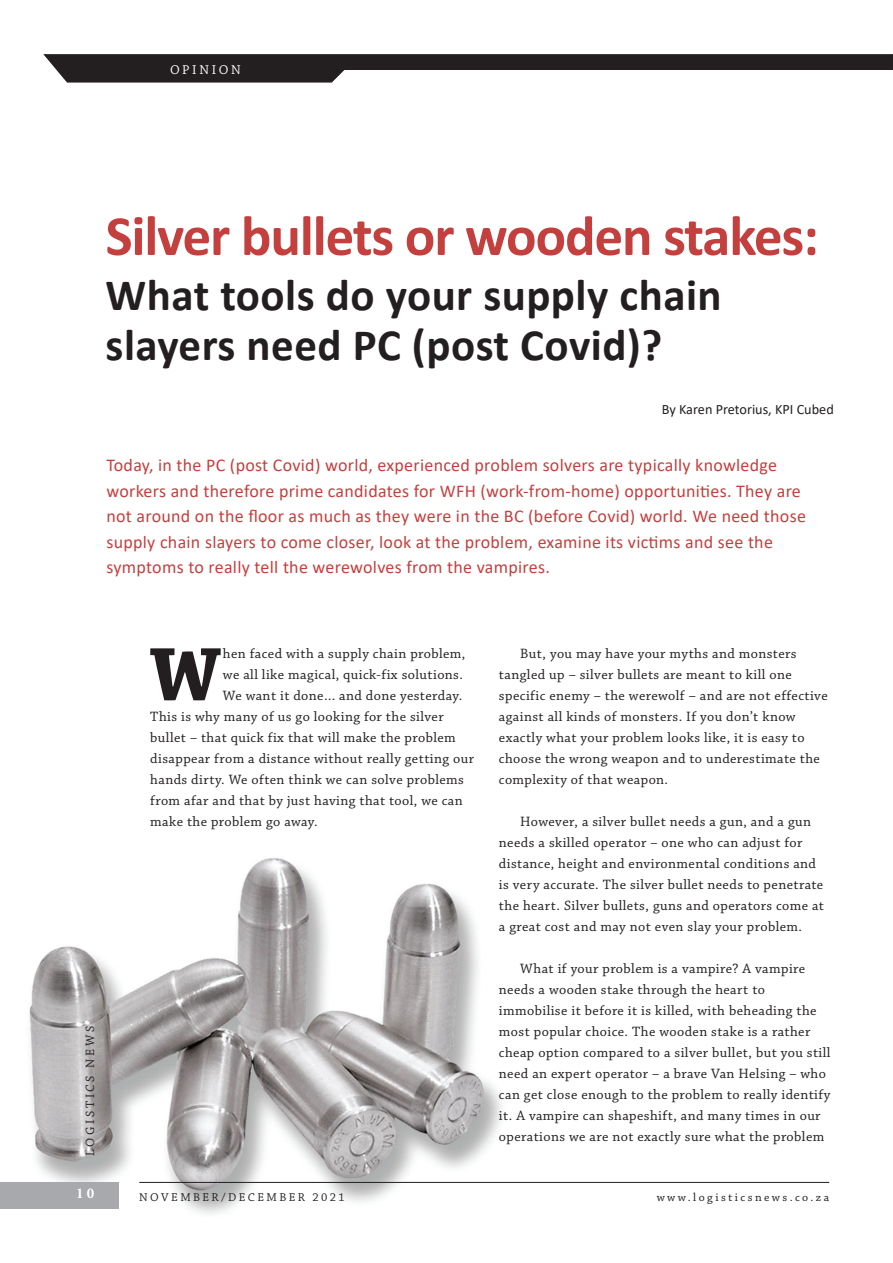
<style>
.page{position:relative;width:893px;height:1263px;background:#fff}
.page>*{position:absolute;margin:0;border:0;box-sizing:border-box;transform-origin:0 0}
.t1{font:700 78.75px "Chaparral Pro";color:#231f20}
.t2{font:700 57px "Calibri";letter-spacing:-.02em;color:#c4403e}
.t3{font:700 45px/49.5px "Calibri";letter-spacing:.01em;color:#231f20}
.t4{font:18px/25.5px "Calibri";letter-spacing:.015em;color:#c4403e}
.t5{font:700 15px "Minion Pro";color:#fff}
.t6{font:14.25px/21px "Chaparral Pro";letter-spacing:.03em;color:#231f20}
.t7{font:14.25px "Calibri";color:#231f20}
.t8{font:13.5px "Chaparral Pro";letter-spacing:.195em;color:#fff}
.t9{font:12.75px "Chaparral Pro";letter-spacing:.2em;color:#231f20}
.t10{font:12px "Chaparral Pro";letter-spacing:.2em;color:#231f20}
</style>
<div class="page">
<img style="left:29px;top:858px;width:535px;height:356px">
<div style="left:0;top:1182px;width:118px;height:27px;background:#a8a9ad"></div>
<hr style="left:139px;top:1182px;width:690px;height:1px;background:#231f20">
<svg style="left:43px;top:54px;width:850px;height:29px"></svg>
<p class="t8" style="left:170px;top:62px;width:72px">OPINION</p>
<h2 class="t2" style="left:106px;top:196px;width:715px">Silver bullets or wooden stakes:</h2>
<h3 class="t3" style="left:106px;top:270px;width:618px">What tools do your supply chain slayers need PC (post Covid)?</h3>
<p class="t7" style="left:662px;top:400px;width:173px">By Karen Pretorius, KPI Cubed</p>
<p class="t4" style="left:106px;top:452px;width:701px">Today, in the PC (post Covid) world, experienced problem solvers are typically knowledge workers and therefore prime candidates for WFH (work-from-home) opportunities. They are not around on the floor as much as they were in the BC (before Covid) world. We need those supply chain slayers to come closer, look at the problem, examine its victims and see the symptoms to really tell the werewolves from the vampires.</p>
<p class="t9" style="left:83px;top:1156px;width:131px;rotate:-90deg">LOGISTICS NEWS</p>
<h1 class="t1" style="left:150px;top:628px;width:72px">W</h1>
<p class="t6" style="left:223px;top:643px;width:244px">hen faced with a supply chain problem,</p>
<p class="t6" style="left:223px;top:664px;width:242px">we all like magical, quick-fix solutions.</p>
<p class="t6" style="left:223px;top:685px;width:241px">We want it done… and done yesterday.</p>
<p class="t6" style="left:150px;top:706px;width:295px">This is why many of us go looking for the silver</p>
<p class="t6" style="left:150px;top:727px;width:307px">bullet – that quick fix that will make the problem</p>
<p class="t6" style="left:150px;top:748px;width:325px">disappear from a distance without really getting our</p>
<p class="t6" style="left:150px;top:769px;width:315px">hands dirty. We often think we can solve problems</p>
<p class="t6" style="left:150px;top:790px;width:314px">from afar and that by just having that tool, we can</p>
<p class="t6" style="left:150px;top:811px;width:169px">make the problem go away.</p>
<p class="t6" style="left:499px;top:643px;width:330px;text-indent:21px">But, you may have your myths and monsters tangled up – silver bullets are meant to kill one specific enemy – the werewolf – and are not effective against all kinds of monsters. If you don’t know exactly what your problem looks like, it is easy to choose the wrong weapon and to underestimate the complexity of that weapon.</p>
<p class="t6" style="left:499px;top:811px;width:327px;text-indent:21px">However, a silver bullet needs a gun, and a gun needs a skilled operator – one who can adjust for distance, height and environmental conditions and is very accurate. The silver bullet needs to penetrate the heart. Silver bullets, guns and operators come at a great cost and may not even slay your problem.</p>
<p class="t6" style="left:499px;top:958px;width:333px;text-indent:21px">What if your problem is a vampire? A vampire needs a wooden stake through the heart to immobilise it before it is killed, with beheading the most popular choice. The wooden stake is a rather cheap option compared to a silver bullet, but you still need an expert operator – a brave Van Helsing – who can get close enough to the problem to really identify it. A vampire can shapeshift, and many times in our operations we are not exactly sure what the problem</p>
<p class="t5" style="left:76px;top:1183px;width:20px">10</p>
<p class="t10" style="left:139px;top:1190px;width:207px">NOVEMBER/DECEMBER 2021</p>
<p class="t10" style="left:657px;top:1190px;width:174px">www.logisticsnews.co.za</p>
</div>
